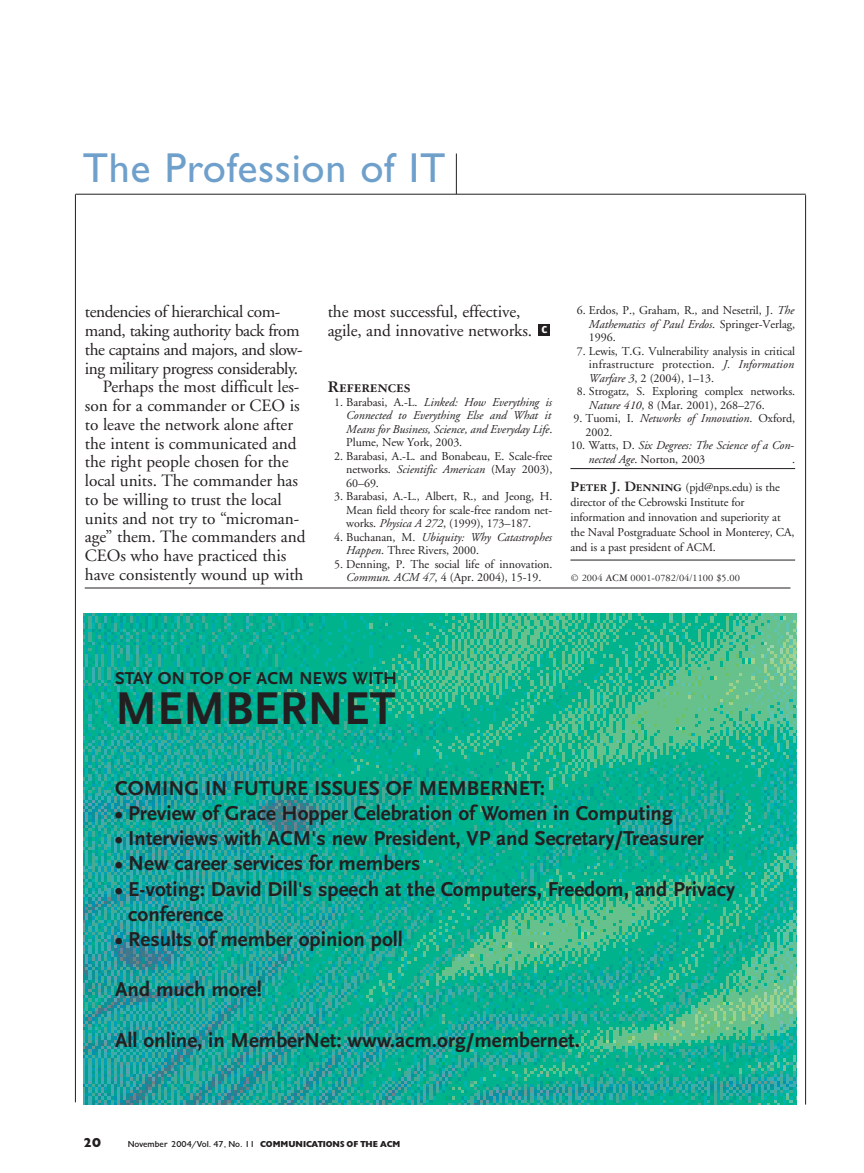
<style>
.page{position:relative;width:864px;height:1173px;background:#fff}
.page>*{position:absolute;margin:0;border:0;box-sizing:border-box;transform-origin:0 0}
.t1{font:700 48px "Scala Sans";color:#231f20}
.t2{font:42px "Gill Sans";letter-spacing:.015em;color:#6fa0cb}
.t3{font:700 21px/25.2px "Scala Sans";color:#231f20}
.t4{font:700 18px "Scala Sans";color:#231f20}
.t5{font:17.25px/18.8px "Adobe Garamond";letter-spacing:-.005em;color:#231f20}
.t6{font:17.25px "Adobe Garamond";letter-spacing:-.025em;color:#231f20}
.t7{font:17.25px "Garamond Three Bold SC";letter-spacing:-.01em;color:#231f20}
.t8{font:900 13.5px "Gill";color:#231f20}
.t9{font:700 13.5px "Meta";color:#fff}
.t10{font:12px/13.5px "Adobe Garamond";letter-spacing:-.005em;color:#231f20;text-align:justify}
.t11{font:italic 12px/13.5px "Adobe Garamond";letter-spacing:-.005em;color:#231f20;text-align:justify}
.t12{font:10.5px "Garamond Three";color:#231f20}
.t13{font:9px "Gill";color:#231f20}
.s1{font-style:normal}
.s2{font-style:italic}
.s3{font-family:"Garamond Three Bold SC";font-size:15px}
.s4{font-weight:900}
</style>
<div class="page">
<hr style="left:570px;top:468px;width:225px;height:1px;background:#231f20">
<hr style="left:570px;top:560px;width:225px;height:1px;background:#231f20">
<div style="left:538px;top:324px;width:12px;height:12px;background:#231f20"></div>
<hr style="left:76px;top:194px;width:730px;height:1px;background:#231f20">
<hr style="left:456px;top:154px;width:1px;height:40px;background:#231f20">
<hr style="left:75px;top:194px;width:1px;height:908px;background:#231f20">
<hr style="left:805px;top:195px;width:1px;height:910px;background:#231f20">
<hr style="left:85px;top:588px;width:705px;height:1px;background:#231f20">
<img style="left:83px;top:614px;width:714px;height:491px">
<h2 class="t2" style="left:83px;top:154px;width:364px">The Profession of IT</h2>
<h3 class="t6" style="left:85px;top:305px;width:197px">tendencies of hierarchical com-</h3>
<h3 class="t6" style="left:85px;top:324px;width:216px">mand, taking authority back from</h3>
<h3 class="t6" style="left:85px;top:342px;width:219px">the captains and majors, and slow-</h3>
<h3 class="t6" style="left:85px;top:361px;width:215px">ing military progress considerably.</h3>
<h3 class="t5" style="left:103px;top:379px;width:198px">Perhaps the most difficult les-</h3>
<h3 class="t5" style="left:85px;top:398px;width:216px">son for a commander or CEO is</h3>
<h3 class="t5" style="left:85px;top:416px;width:210px">to leave the network alone after</h3>
<h3 class="t5" style="left:85px;top:435px;width:213px">the intent is communicated and</h3>
<h3 class="t5" style="left:85px;top:454px;width:205px">the right people chosen for the</h3>
<h3 class="t5" style="left:85px;top:473px;width:215px">local units. The commander has</h3>
<h3 class="t5" style="left:85px;top:492px;width:198px">to be willing to trust the local</h3>
<h3 class="t5" style="left:85px;top:510px;width:216px">units and not try to “microman-</h3>
<h3 class="t5" style="left:85px;top:529px;width:222px">age” them. The commanders and</h3>
<h3 class="t5" style="left:85px;top:548px;width:203px">CEOs who have practiced this</h3>
<h3 class="t5" style="left:85px;top:567px;width:220px">have consistently wound up with</h3>
<h3 class="t5" style="left:328px;top:304px;width:206px">the most successful, effective, agile, and innovative networks.</h3>
<p class="t9" style="left:542px;top:323px;width:7px">c</p>
<h3 class="t7" style="left:328px;top:381px;width:84px">References</h3>
<p class="t11" style="left:346px;top:396px;width:208px;text-indent:-12px"><span class="s1">1. Barabasi, A.-L.</span> Linked: How Everything is Connected to Everything Else and What it Means for Business, Science, and Everyday Life<span class="s1">.<br>Plume, New York, 2003.</span></p>
<p class="t10" style="left:346px;top:450px;width:208px;text-indent:-12px">2. Barabasi, A.-L. and Bonabeau, E. Scale-free networks. <span class="s2">Scientific American</span> (May 2003), 60–69.</p>
<p class="t10" style="left:346px;top:491px;width:208px;text-indent:-12px">3. Barabasi, A.-L., Albert, R., and Jeong, H.<br>Mean field theory for scale-free random net&shy;works. <span class="s2">Physica A 272</span>, (1999), 173–187.</p>
<p class="t10" style="left:346px;top:531px;width:207px;text-indent:-12px">4. Buchanan, M. <span class="s2">Ubiquity: Why Catastrophes<br>Happen</span>. Three Rivers, 2000.</p>
<p class="t10" style="left:334px;top:558px;width:220px;text-align:center">5. Denning, P. The social life of innovation.<br><span class="s2">Commun. ACM 47</span>, 4 (Apr. 2004), 15-19.</p>
<p class="t10" style="left:589px;top:305px;width:208px;text-indent:-12px">6. Erdos, P., Graham, R., and Nesetril, J. <span class="s2">The Mathematics of Paul Erdos</span>. Springer-Verlag, 1996.</p>
<p class="t10" style="left:589px;top:345px;width:208px;text-indent:-12px">7. Lewis, T.G. Vulnerability analysis in critical infrastructure protection. <span class="s2">J. Information Warfare 3</span>, 2 (2004), 1–13.</p>
<p class="t10" style="left:589px;top:386px;width:208px;text-indent:-12px">8. Strogatz, S. Exploring complex networks.<br><span class="s2">Nature 410</span>, 8 (Mar. 2001), 268–276.</p>
<p class="t10" style="left:586px;top:413px;width:211px;text-indent:-12px">9. Tuomi, I. <span class="s2">Networks of Innovation</span>. Oxford,<br>2002.</p>
<p class="t11" style="left:588px;top:440px;width:207px;text-indent:-18px"><span class="s1">10. Watts, D.</span> Six Degrees: The Science of a Con&shy;nected Age<span class="s1">. Norton, 2003</span></p>
<p class="t10" style="left:792px;top:453px;width:4px">.</p>
<p class="t10" style="left:570px;top:481px;width:226px;line-height:15px;text-align:left"><span class="s3">Peter J. Denning</span> (pjd@nps.edu) is the director of the Cebrowski Institute for information and innovation and superiority at the Naval Postgraduate School in Monterey, CA, and is a past president of ACM.</p>
<p class="t12" style="left:570px;top:574px;width:171px">© 2004 ACM 0001-0782/04/1100 $5.00</p>
<h3 class="t4" style="left:115px;top:671px;width:283px">STAY ON TOP OF ACM NEWS WITH</h3>
<h1 class="t1" style="left:115px;top:689px;width:282px">MEMBERNET</h1>
<h3 class="t3" style="left:115px;top:777px;width:431px">COMING IN FUTURE ISSUES OF MEMBERNET:</h3>
<h3 class="t3" style="left:115px;top:802px;width:559px">• Preview of Grace Hopper Celebration of Women in Computing</h3>
<h3 class="t3" style="left:115px;top:827px;width:590px">• Interviews with ACM's new President, VP and Secretary/Treasurer</h3>
<h3 class="t3" style="left:115px;top:853px;width:307px">• New career services for members</h3>
<h3 class="t3" style="left:128px;top:878px;width:608px;text-indent:-13px">• E-voting: David Dill's speech at the Computers, Freedom, and Privacy conference</h3>
<h3 class="t3" style="left:115px;top:928px;width:289px">• Results of member opinion poll</h3>
<h3 class="t3" style="left:115px;top:979px;width:149px">And much more!</h3>
<h3 class="t3" style="left:115px;top:1029px;width:466px">All online, in MemberNet: www.acm.org/membernet.</h3>
<p class="t8" style="left:83px;top:1138px;width:19px">20</p>
<p class="t13" style="left:128px;top:1141px;width:274px">November 2004/Vol. 47, No. 11 <span class="s4">COMMUNICATIONS OF THE ACM</span></p>
</div>
